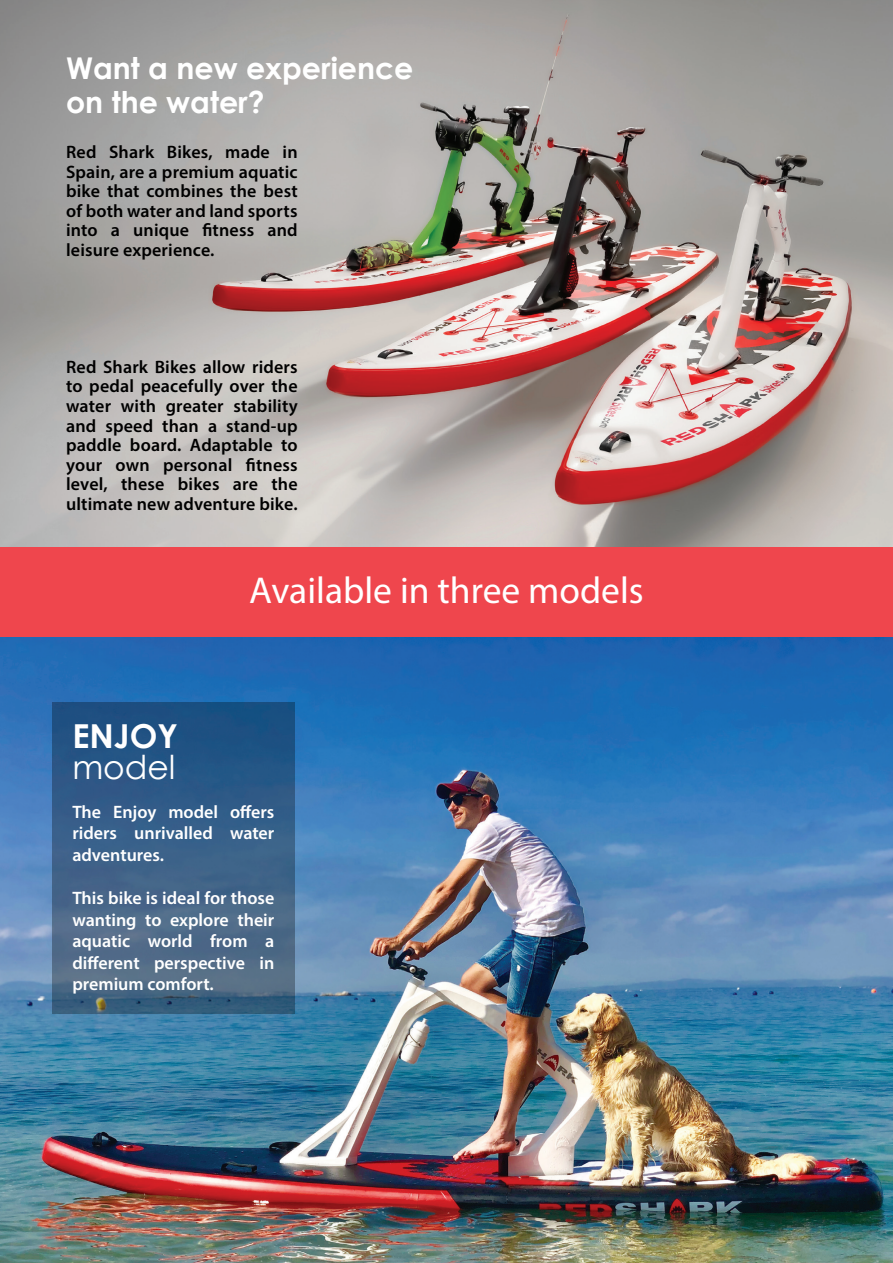
<style>
.page{position:relative;width:893px;height:1263px;background:#fff}
.page>*{position:absolute;margin:0;border:0;box-sizing:border-box;transform-origin:0 0}
.t1{font:37.5px "Myriad Pro";color:#fff}
.t2{font:700 33px/31.5px "Century Gothic";color:#fff}
.t3{font:700 30px/34.5px "Century Gothic";color:#fff}
.Paragraph_Style_6{font:600 18px/19.5px "Myriad Pro";letter-spacing:.01em;color:#000;text-align:justify}
.Paragraph_Style_6-2{font:600 18px/21.6px "Myriad Pro";color:#fff;text-align:justify}
.s1{font-weight:400}
</style>
<div class="page">
<img style="left:0;top:637px;width:893px;height:626px">
<img style="left:0;top:0;width:893px;height:548px">
<div style="left:0;top:548px;width:893px;height:89px;background:#ef464d"></div>
<svg style="left:52px;top:702px;width:243px;height:311px;background:#395f86"></svg>
<p class="t3" style="left:66px;top:49px;width:349px">Want a new experience on the water?</p>
<p class="Paragraph_Style_6" style="left:66px;top:142px;width:233px">Red Shark Bikes, made in Spain, are a premium aquatic bike that combines the best of both water and land sports into a unique fitness and leisure experience.</p>
<p class="Paragraph_Style_6" style="left:66px;top:357px;width:233px">Red Shark Bikes allow riders to pedal peacefully over the water with greater stability and speed than a stand-up paddle board. Adaptable to your own personal fitness level, these bikes are the ultimate new adventure bike.</p>
<p class="t2" style="left:72px;top:719px;width:107px">ENJOY <span class="s1">model</span></p>
<p class="t1" style="left:249px;top:567px;width:396px">Available in three models</p>
<p class="Paragraph_Style_6-2" style="left:72px;top:800px;width:203px">The Enjoy model offers riders unrivalled water adventures.</p>
<p class="Paragraph_Style_6-2" style="left:72px;top:887px;width:204px">This bike is ideal for those wanting to explore their aquatic world from a different perspective in premium comfort.</p>
</div>
